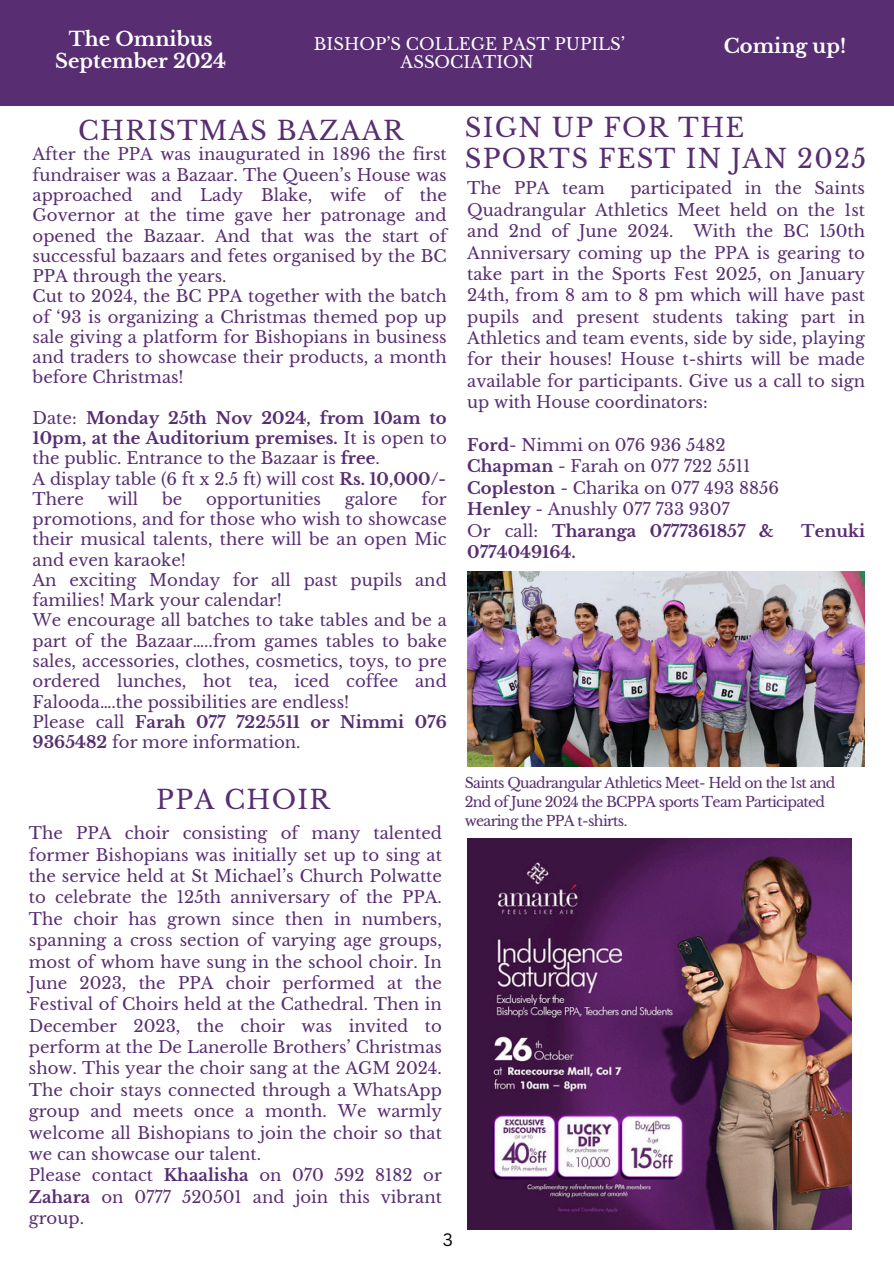
<style>
.page{position:relative;width:894px;height:1264px;background:#fff}
.page>*{position:absolute;margin:0;border:0;box-sizing:border-box;transform-origin:0 0}
.t1{font:25.8px/30.3px "Libre Baskerville";letter-spacing:.05em;color:#582d72}
.t2{font:700 19.5px/21.3px "Libre Baskerville";color:#fff;text-align:center}
.t3{font:17.4px "Canva Sans";color:#000}
.t4{font:16.5px/21.3px "Libre Baskerville";color:#582d72}
.t5{font:16.5px/18px "Libre Baskerville";color:#fff;text-align:center}
.t6{font:700 16.5px "Libre Baskerville";color:#582d72}
.t7{font:14.1px/19.4px "Libre Baskerville";letter-spacing:-.05em;color:#582d72}
.s1{font-weight:700}
</style>
<div class="page">
<div style="left:0;top:0;width:893px;height:106px;background:#582d72"></div>
<img style="left:467px;top:571px;width:397px;height:195px">
<img style="left:467px;top:838px;width:384px;height:391px">
<p class="t2" style="left:55px;top:29px;width:172px">The Omnibus<br>September 2024</p>
<p class="t2" style="left:723px;top:36px;width:124px">Coming up!</p>
<h4 class="t5" style="left:314px;top:35px;width:312px">BISHOP’S COLLEGE PAST PUPILS’<br>ASSOCIATION</h4>
<h1 class="t1" style="left:78px;top:116px;width:327px">CHRISTMAS BAZAAR</h1>
<p class="t4" style="left:33px;top:145px;width:415px;line-height:20.2px">After the PPA was inaugurated in 1896 the first fundraiser was a Bazaar. The Queen’s House was approached and Lady Blake, wife of the Governor at the time gave her patronage and opened the Bazaar. And that was the start of successful bazaars and fetes organised by the BC PPA through the years.<br>Cut to 2024, the BC PPA together with the batch of ‘93 is organizing a Christmas themed pop up sale giving a platform for Bishopians in business and traders to showcase their products, a month before Christmas!</p>
<p class="t4" style="left:33px;top:408px;width:415px;line-height:20.2px">Date: <span class="s1">Monday 25th Nov 2024, from 10am to 10pm, at the Auditorium premises.</span> It is open to the public. Entrance to the Bazaar is <span class="s1">free</span>.<br>A display table (6 ft x 2.5 ft) will cost <span class="s1">Rs. 10,000/- </span>There</p>
<p class="t4" style="left:33px;top:489px;width:415px;line-height:20.2px;text-indent:388px">for promotions, and for those who wish to showcase their musical talents, there will be an open Mic and even karaoke!<br>An exciting Monday for all past pupils and families! Mark your calendar!<br>We encourage all batches to take tables and be a part of the Bazaar…..from games tables to bake sales, accessories, clothes, cosmetics, toys, to pre ordered lunches, hot tea, iced coffee and Falooda….the possibilities are endless!<br>Please call <span class="s1">Farah 077 7225511 or Nimmi 076<br>9365482</span> for more information.</p>
<p class="t4" style="left:108px;top:488px;width:32px">will</p>
<p class="t4" style="left:162px;top:488px;width:22px">be</p>
<p class="t4" style="left:206px;top:488px;width:116px">opportunities</p>
<p class="t4" style="left:345px;top:488px;width:54px">galore</p>
<h4 class="t1" style="left:156px;top:785px;width:175px">PPA CHOIR</h4>
<p class="t4" style="left:29px;top:822px;width:414px">The PPA choir consisting of many talented former Bishopians was initially set up to sing at the service held at St Michael’s Church Polwatte to celebrate the 125th anniversary of the PPA.<br>The choir has grown since then in numbers, spanning a cross section of varying age groups, most of whom have sung in the school choir. In June 2023, the PPA choir performed at the Festival of Choirs held at the Cathedral. Then in December 2023, the choir was invited to perform at the De Lanerolle Brothers’ Christmas show. This year the choir sang at the AGM 2024.<br>The choir stays connected through a WhatsApp group and meets once a month. We warmly welcome all Bishopians to join the choir so that we can showcase our talent.<br>Please contact <span class="s1">Khaalisha</span> on 070 592 8182 or <span class="s1">Zahara</span> on 0777 520501 and join this vibrant group.</p>
<h1 class="t3" style="left:442px;top:1226px;width:12px">3</h1>
<h2 class="t1" style="left:464px;top:113px;width:403px">SIGN UP FOR THE<br>SPORTS FEST IN JAN 2025</h2>
<h1 class="t4" style="left:467px;top:178px;width:399px;text-align:justify;text-indent:163px">participated in the Saints Quadrangular Athletics Meet held on the 1st and 2nd of June 2024. With the BC 150th Anniversary coming up the PPA is gearing to take part in the Sports Fest 2025, on January 24th, from 8 am to 8 pm which will have past pupils and present students taking part in Athletics and team events, side by side, playing for their houses! House t-shirts will be made available for participants. Give us a call to sign up with House coordinators:</h1>
<h4 class="t4" style="left:467px;top:434px;width:313px"><span class="s1">Ford</span>- Nimmi on 076 936 5482<br><span class="s1">Chapman</span> - Farah on 077 722 5511<br><span class="s1">Copleston</span> - Charika on 077 493 8856<br><span class="s1">Henley</span> - Anushly 077 733 9307<br>Or call: <span class="s1">Tharanga 0777361857 &amp;</span></h4>
<h1 class="t4" style="left:467px;top:178px;width:139px">The PPA team</h1>
<h4 class="t6" style="left:801px;top:520px;width:65px">Tenuki</h4>
<h4 class="t6" style="left:467px;top:542px;width:110px">0774049164.</h4>
<h4 class="t7" style="left:464px;top:773px;width:372px">Saints Quadrangular Athletics Meet- Held on the 1st and</h4>
<h4 class="t7" style="left:464px;top:792px;width:362px">2nd of June 2024 the BCPPA sports Team Participated wearing the PPA t-shirts.</h4>
</div>
